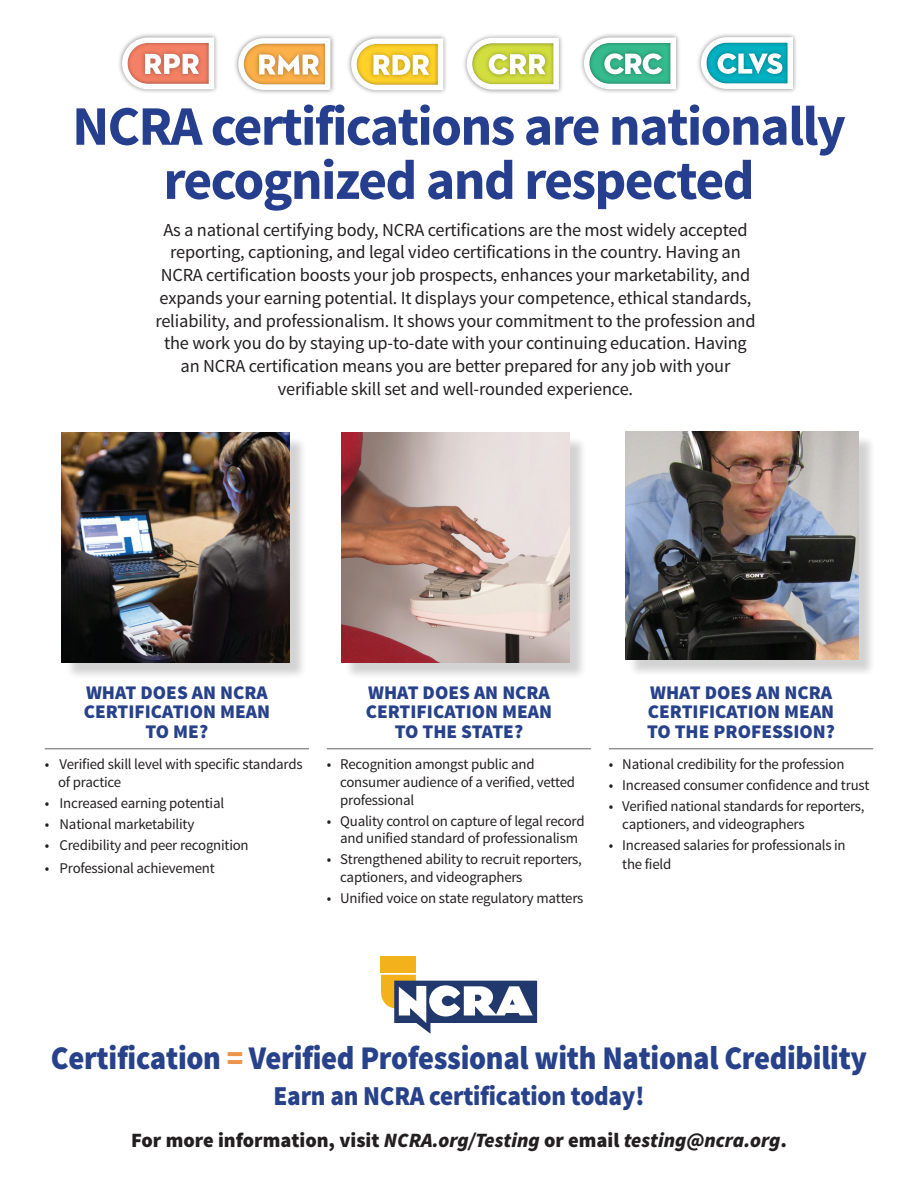
<style>
.page{position:relative;width:918px;height:1188px;background:#fff}
.page>*{position:absolute;margin:0;border:0;box-sizing:border-box;transform-origin:0 0}
.t1{font:700 55.8px/54.2px "Source Sans Pro";letter-spacing:-.03em;color:#253f8e;text-align:center}
.t2{font:900 33.15px "Source Sans Pro";letter-spacing:-.01em;color:#27428a;scale:.92 1}
.t3{font:900 27.3px "Source Sans Pro";letter-spacing:-.01em;color:#27428a;scale:.92 1}
.t4{font:900 20.4px "Source Sans Pro";color:#231f20}
.t5{font:900 19.35px/19.4px "Source Sans Pro";color:#27428a;text-align:center}
.t6{font:18.3px/22.6px "Source Sans Pro";letter-spacing:-.01em;color:#231f20;text-align:center}
.t7{font:14.85px/17.9px "Source Sans Pro";letter-spacing:-.015em;color:#231f20}
.s1{color:#ea954d}
.s2{font-style:italic}
</style>
<div class="page">
<svg style="left:119px;top:35px;width:98px;height:57px"></svg>
<img style="left:235px;top:38px;width:99px;height:52px">
<svg style="left:236px;top:35px;width:97px;height:58px"></svg>
<svg style="left:348px;top:36px;width:98px;height:57px"></svg>
<svg style="left:464px;top:35px;width:98px;height:57px"></svg>
<svg style="left:581px;top:35px;width:98px;height:57px"></svg>
<svg style="left:698px;top:34px;width:98px;height:58px"></svg>
<hr style="left:45px;top:748px;width:264px;height:1px;background:#636366">
<hr style="left:327px;top:748px;width:264px;height:1px;background:#636366">
<hr style="left:609px;top:748px;width:264px;height:1px;background:#636366">
<div style="left:65px;top:436px;width:242px;height:244px;background:#231f20;opacity:.2"></div>
<img style="left:62px;top:433px;width:227px;height:229px">
<div style="left:344px;top:436px;width:243px;height:244px;background:#231f20;opacity:.2"></div>
<img style="left:341px;top:433px;width:228px;height:229px">
<div style="left:629px;top:435px;width:247px;height:243px;background:#231f20;opacity:.2"></div>
<img style="left:625px;top:432px;width:234px;height:228px">
<div style="left:381px;top:957px;width:35px;height:16px;background:#f3b11c"></div>
<svg style="left:381px;top:975px;width:156px;height:59px"></svg>
<p class="t1" style="left:72px;top:101px;width:775px">NCRA certifications are nationally recognized and respected</p>
<p class="t6" style="left:155px;top:219px;width:602px">As a national certifying body, NCRA certifications are the most widely accepted reporting, captioning, and legal video certifications in the country. Having an NCRA certification boosts your job prospects, enhances your marketability, and expands your earning potential. It displays your competence, ethical standards, reliability, and professionalism. It shows your commitment to the profession and the work you do by staying up-to-date with your continuing education. Having an NCRA certification means you are better prepared for any job with your verifiable skill set and well-rounded experience.</p>
<p class="t5" style="left:84px;top:684px;width:188px">WHAT DOES AN NCRA<br>CERTIFICATION MEAN<br>TO ME?</p>
<p class="t7" style="left:58px;top:755px;width:246px;text-indent:-13px">• Verified skill level with specific standards of practice</p>
<p class="t7" style="left:45px;top:794px;width:181px">• Increased earning potential</p>
<p class="t7" style="left:45px;top:815px;width:151px">• National marketability</p>
<p class="t7" style="left:45px;top:836px;width:206px">• Credibility and peer recognition</p>
<p class="t7" style="left:45px;top:859px;width:172px">• Professional achievement</p>
<p class="t5" style="left:366px;top:684px;width:188px">WHAT DOES AN NCRA<br>CERTIFICATION MEAN<br>TO THE STATE?</p>
<p class="t7" style="left:340px;top:755px;width:236px;text-indent:-13px">• Recognition amongst public and consumer audience of a verified, vetted professional</p>
<p class="t7" style="left:327px;top:812px;width:259px;text-align:center">• Quality control on capture of legal record and unified standard of professionalism</p>
<p class="t7" style="left:340px;top:851px;width:243px;text-indent:-13px">• Strengthened ability to recruit reporters, captioners, and videographers</p>
<p class="t7" style="left:327px;top:890px;width:258px">• Unified voice on state regulatory matters</p>
<p class="t5" style="left:647px;top:684px;width:190px;text-align:left">WHAT DOES AN NCRA<br>CERTIFICATION MEAN<br>TO THE PROFESSION?</p>
<p class="t7" style="left:609px;top:755px;width:237px">• National credibility for the profession</p>
<p class="t7" style="left:609px;top:776px;width:262px">• Increased consumer confidence and trust</p>
<p class="t7" style="left:622px;top:797px;width:244px;text-indent:-13px">• Verified national standards for reporters, captioners, and videographers</p>
<p class="t7" style="left:622px;top:836px;width:225px;line-height:18.8px;text-indent:-13px">• Increased salaries for professionals in the field</p>
<p class="t2" style="left:51px;top:1037px;width:889px">Certification <span class="s1">=</span> Verified Professional with National Credibility</p>
<p class="t3" style="left:274px;top:1078px;width:405px">Earn an NCRA certification today!</p>
<p class="t4" style="left:131px;top:1127px;width:657px">For more information, visit <span class="s2">NCRA.org/Testing</span> or email <span class="s2">testing@ncra.org</span>.</p>
</div>
